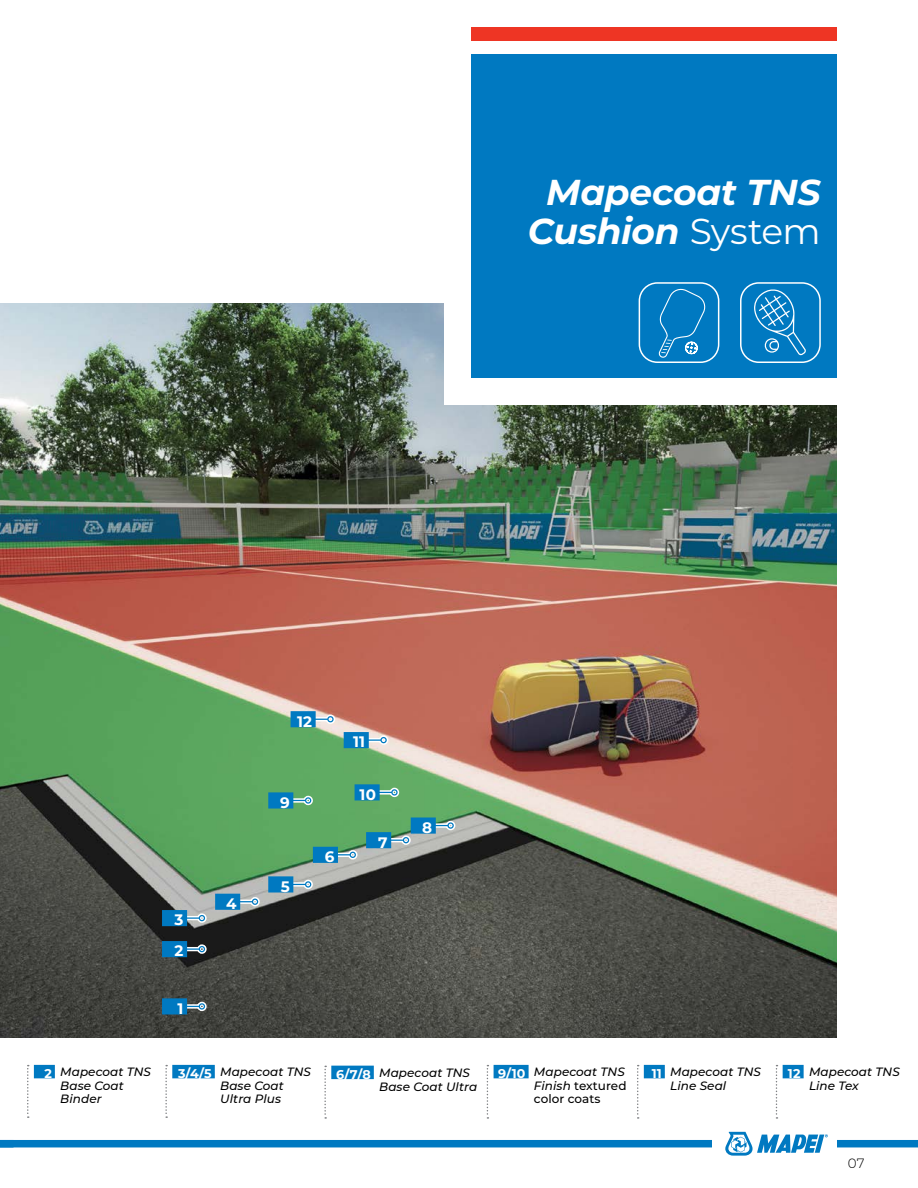
<style>
.page{position:relative;width:918px;height:1188px;background:#fff}
.page>*{position:absolute;margin:0;border:0;box-sizing:border-box;transform-origin:0 0}
.t1{font:italic 700 36px/39px "Montserrat";letter-spacing:-.005em;color:#fff;text-align:center}
.t2{font:700 15.15px "Montserrat";color:#fff}
.t3{font:300 13.5px "Montserrat";color:#000}
.t4{font:italic 500 12px/13.5px "Montserrat";letter-spacing:.005em;color:#000}
.t5{font:500 12px/13.5px "Montserrat";letter-spacing:.005em;color:#000}
.s1{font-weight:400;font-style:normal}
.s2{font-weight:700;font-style:normal;font-size:12.75px;color:#fff}
.s3{font-weight:700;font-size:12.75px;color:#fff}
.s4{font-style:italic}
</style>
<div class="page">
<div style="left:0;top:1140px;width:918px;height:7px;background:#0079c1"></div>
<div style="left:712px;top:1132px;width:125px;height:24px;background:#fff"></div>
<svg style="left:725px;top:1132px;width:103px;height:24px"></svg>
<img style="left:0;top:303px;width:837px;height:735px">
<svg style="left:162px;top:998px;width:46px;height:16px"></svg>
<svg style="left:162px;top:941px;width:46px;height:16px"></svg>
<svg style="left:162px;top:910px;width:46px;height:16px"></svg>
<svg style="left:215px;top:894px;width:46px;height:16px"></svg>
<svg style="left:268px;top:876px;width:46px;height:17px"></svg>
<svg style="left:313px;top:847px;width:45px;height:16px"></svg>
<svg style="left:366px;top:818px;width:90px;height:30px"></svg>
<svg style="left:291px;top:711px;width:45px;height:16px"></svg>
<svg style="left:344px;top:732px;width:45px;height:16px"></svg>
<div style="left:444px;top:55px;width:393px;height:350px;background:#fff"></div>
<div style="left:471px;top:55px;width:366px;height:323px;background:#0079c1"></div>
<div style="left:471px;top:27px;width:366px;height:13px;background:#ee3524"></div>
<svg style="left:27px;top:1065px;width:28px;height:53px"></svg>
<svg style="left:165px;top:1065px;width:50px;height:53px"></svg>
<svg style="left:494px;top:1065px;width:35px;height:13px"></svg>
<svg style="left:487px;top:1065px;width:1px;height:54px"></svg>
<svg style="left:637px;top:1065px;width:28px;height:54px"></svg>
<svg style="left:783px;top:1065px;width:21px;height:13px"></svg>
<svg style="left:776px;top:1065px;width:1px;height:54px"></svg>
<svg style="left:754px;top:289px;width:52px;height:66px"></svg>
<div style="left:740px;top:282px;width:81px;height:81px;border:2px solid #fff;border-radius:18px"></div>
<div style="left:639px;top:282px;width:80px;height:81px;border:2px solid #fff;border-radius:18px"></div>
<svg style="left:658px;top:288px;width:48px;height:70px"></svg>
<svg style="left:324px;top:1066px;width:50px;height:53px"></svg>
<svg style="left:268px;top:792px;width:46px;height:17px"></svg>
<svg style="left:355px;top:784px;width:45px;height:16px"></svg>
<h1 class="t1" style="left:528px;top:171px;width:295px">Mapecoat TNS<br>Cushion <span class="s1">System</span></h1>
<p class="t2" style="left:175px;top:909px;width:10px">3</p>
<p class="t2" style="left:175px;top:940px;width:10px">2</p>
<p class="t2" style="left:178px;top:997px;width:7px">1</p>
<p class="t2" style="left:226px;top:893px;width:12px">4</p>
<p class="t2" style="left:297px;top:710px;width:17px">12</p>
<p class="t2" style="left:280px;top:792px;width:11px">9</p>
<p class="t2" style="left:281px;top:875px;width:11px">5</p>
<p class="t2" style="left:325px;top:846px;width:11px">6</p>
<p class="t2" style="left:353px;top:731px;width:14px">11</p>
<p class="t2" style="left:360px;top:783px;width:18px">10</p>
<p class="t2" style="left:378px;top:831px;width:11px">7</p>
<p class="t2" style="left:422px;top:817px;width:12px">8</p>
<p class="t4" style="left:60px;top:1065px;width:92px;text-indent:-16px"><span class="s2">2</span> Mapecoat TNS<br>Base Coat<br>Binder</p>
<p class="t4" style="left:220px;top:1065px;width:92px;text-indent:-42px"><span class="s2">3/4/5</span> Mapecoat TNS<br>Base Coat<br>Ultra Plus</p>
<p class="t5" style="left:534px;top:1065px;width:94px;text-indent:-36px"><span class="s3">9/10</span> <span class="s4">Mapecoat TNS<br>Finish</span> textured color coats</p>
<p class="t4" style="left:670px;top:1065px;width:92px;text-indent:-19px"><span class="s2">11</span> Mapecoat TNS<br>Line Seal</p>
<p class="t4" style="left:809px;top:1065px;width:92px;text-indent:-21px"><span class="s2">12</span> Mapecoat TNS<br>Line Tex</p>
<p class="t4" style="left:379px;top:1066px;width:100px;text-indent:-43px"><span class="s2">6/7/8</span> Mapecoat TNS<br>Base Coat Ultra</p>
<p class="t3" style="left:848px;top:1154px;width:18px">07</p>
</div>
